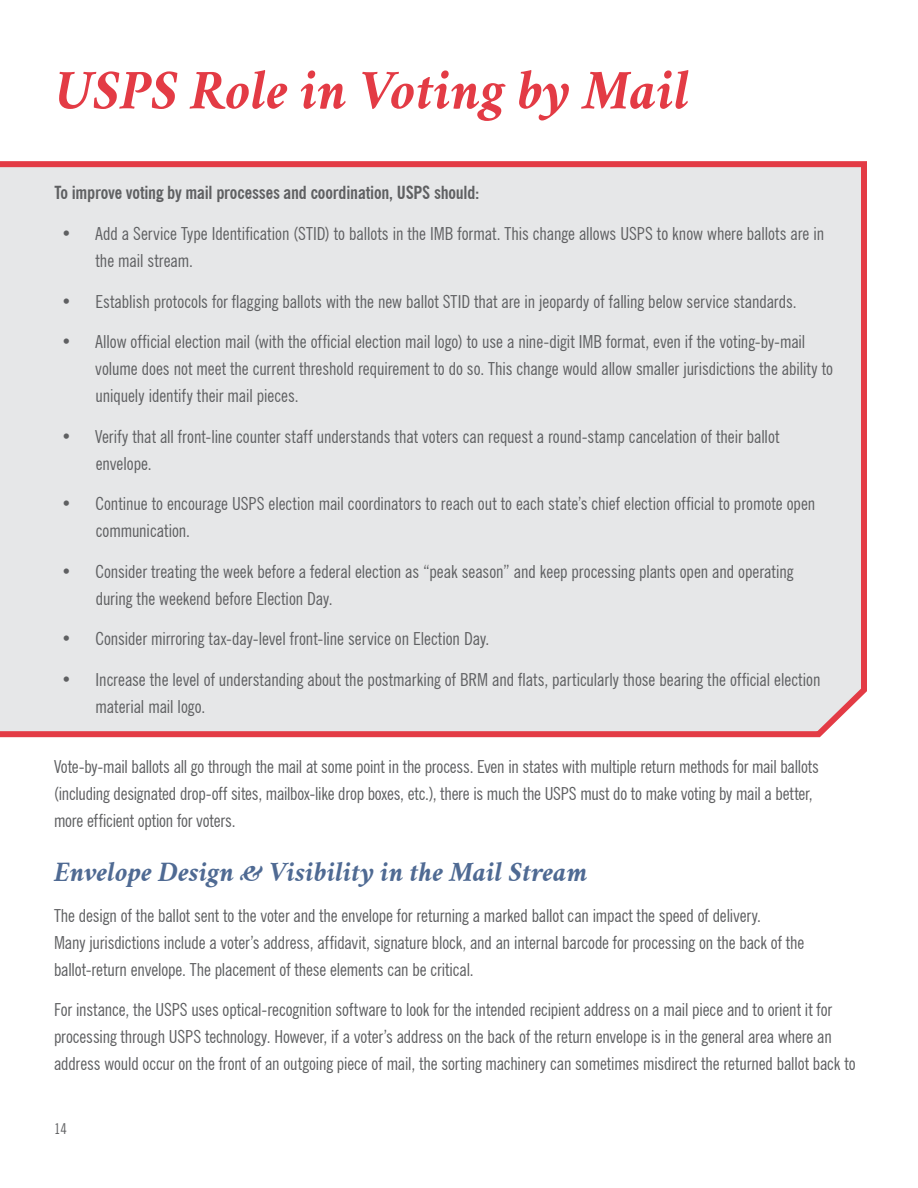
<style>
.page{position:relative;width:918px;height:1188px;background:#fff}
.page>*{position:absolute;margin:0;border:0;box-sizing:border-box;transform-origin:0 0}
.t1{font:italic 700 51px "Crimson Text";color:#e33b45}
.t2{font:italic 700 25.5px "Crimson Text";letter-spacing:-.005em;color:#4f6a93}
.t3{font:condensed 18px/27px "News Gothic BT";letter-spacing:-.005em;color:#5f6062}
.t4{font:700 condensed 18px "News Gothic BT";letter-spacing:-.01em;color:#5f6062}
.t5{font:condensed 15px "News Gothic BT";color:#5f6062}
</style>
<div class="page">
<div style="left:0;top:161px;width:867px;height:577px;background:#e6e7e8"></div>
<h1 class="t1" style="left:54px;top:60px;width:637px">USPS Role in Voting by Mail</h1>
<p class="t4" style="left:54px;top:182px;width:427px">To improve voting by mail processes and coordination, USPS should:</p>
<p class="t3" style="left:96px;top:220px;width:730px;text-indent:-34px">• Add a Service Type Identification (STID) to ballots in the IMB format. This change allows USPS to know where ballots are in the mail stream.</p>
<p class="t3" style="left:61px;top:288px;width:737px">• Establish protocols for flagging ballots with the new ballot STID that are in jeopardy of falling below service standards.</p>
<p class="t3" style="left:95px;top:328px;width:739px;text-indent:-34px">• Allow official election mail (with the official election mail logo) to use a nine-digit IMB format, even if the voting-by-mail volume does not meet the current threshold requirement to do so. This change would allow smaller jurisdictions the ability to uniquely identify their mail pieces.</p>
<p class="t3" style="left:96px;top:423px;width:685px;text-indent:-35px">• Verify that all front-line counter staff understands that voters can request a round-stamp cancelation of their ballot envelope.</p>
<p class="t3" style="left:96px;top:490px;width:721px;text-indent:-35px">• Continue to encourage USPS election mail coordinators to reach out to each state’s chief election official to promote open communication.</p>
<p class="t3" style="left:96px;top:558px;width:699px;text-indent:-35px">• Consider treating the week before a federal election as “peak season” and keep processing plants open and operating during the weekend before Election Day.</p>
<p class="t3" style="left:61px;top:625px;width:430px">• Consider mirroring tax-day-level front-line service on Election Day.</p>
<p class="t3" style="left:96px;top:666px;width:726px;text-indent:-34px">• Increase the level of understanding about the postmarking of BRM and flats, particularly those bearing the official election material mail logo.</p>
<p class="t3" style="left:54px;top:753px;width:766px">Vote-by-mail ballots all go through the mail at some point in the process. Even in states with multiple return methods for mail ballots (including designated drop-off sites, mailbox-like drop boxes, etc.), there is much the USPS must do to make voting by mail a better, more efficient option for voters.</p>
<h2 class="t2" style="left:54px;top:857px;width:535px">Envelope Design &amp; Visibility in the Mail Stream</h2>
<p class="t3" style="left:54px;top:902px;width:752px">The design of the ballot sent to the voter and the envelope for returning a marked ballot can impact the speed of delivery.<br>Many jurisdictions include a voter’s address, affidavit, signature block, and an internal barcode for processing on the back of the ballot-return envelope. The placement of these elements can be critical.</p>
<p class="t3" style="left:54px;top:996px;width:803px">For instance, the USPS uses optical-recognition software to look for the intended recipient address on a mail piece and to orient it for processing through USPS technology. However, if a voter’s address on the back of the return envelope is in the general area where an address would occur on the front of an outgoing piece of mail, the sorting machinery can sometimes misdirect the returned ballot back to</p>
<p class="t5" style="left:54px;top:1120px;width:14px">14</p>
</div>
